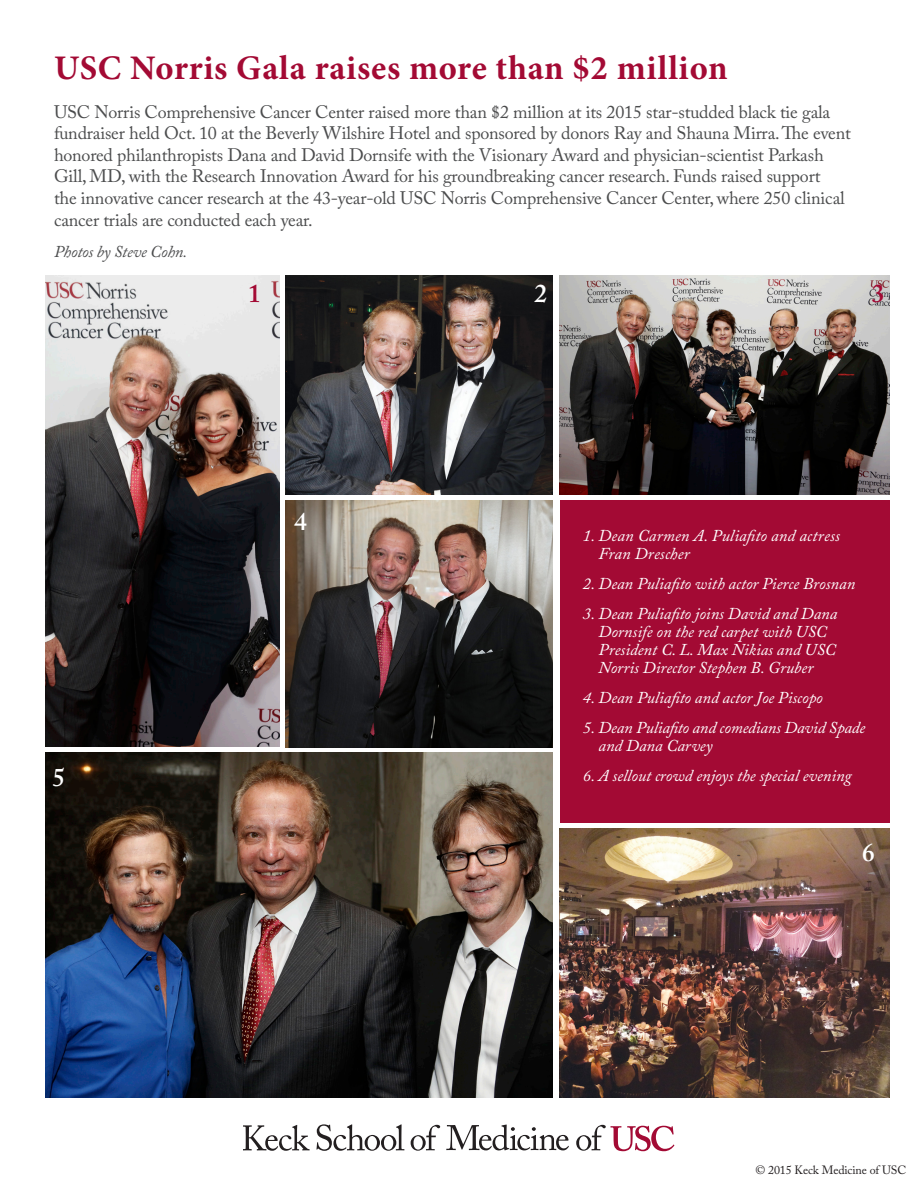
<style>
.page{position:relative;width:918px;height:1188px;background:#fff}
.page>*{position:absolute;margin:0;border:0;box-sizing:border-box;transform-origin:0 0}
.t1{font:700 34.5px "Minion Pro";letter-spacing:.02em;color:#a30a34}
.t2{font:600 25.5px "Adobe Caslon Pro";color:#fff}
.t3{font:600 25.5px "Adobe Caslon Pro";color:#a30a34}
.t4{font:18px/21.6px "Adobe Caslon Pro";letter-spacing:-.01em;color:#4b4c4d}
.t5{font:italic 16.5px/18px "Adobe Caslon Pro";color:#fff}
.t6{font:italic 16.5px "Adobe Caslon Pro";letter-spacing:-.01em;color:#4b4c4d}
.t7{font:12px "Adobe Caslon Pro";letter-spacing:-.01em;color:#231f20}
</style>
<div class="page">
<div style="left:560px;top:500px;width:329px;height:323px;background:#a30a34"></div>
<img style="left:45px;top:752px;width:508px;height:346px">
<img style="left:560px;top:275px;width:330px;height:220px">
<img style="left:45px;top:275px;width:234px;height:472px">
<img style="left:285px;top:275px;width:268px;height:220px">
<img style="left:285px;top:500px;width:268px;height:247px">
<svg style="left:316px;top:1124px;width:88px;height:27px"></svg>
<svg style="left:243px;top:1125px;width:67px;height:26px"></svg>
<svg style="left:411px;top:1125px;width:29px;height:26px"></svg>
<svg style="left:446px;top:1125px;width:123px;height:26px"></svg>
<svg style="left:576px;top:1125px;width:98px;height:26px"></svg>
<img style="left:560px;top:828px;width:329px;height:270px">
<p class="t1" style="left:54px;top:44px;width:675px">USC Norris Gala raises more than $2 million</p>
<p class="t4" style="left:54px;top:101px;width:798px">USC Norris Comprehensive Cancer Center raised more than $2 million at its 2015 star-studded black tie gala fundraiser held Oct. 10 at the Beverly Wilshire Hotel and sponsored by donors Ray and Shauna Mirra. The event honored philanthropists Dana and David Dornsife with the Visionary Award and physician-scientist Parkash Gill, MD, with the Research Innovation Award for his groundbreaking cancer research. Funds raised support<br>the innovative cancer research at the 43-year-old USC Norris Comprehensive Cancer Center, where 250 clinical cancer trials are conducted each year.</p>
<p class="t6" style="left:54px;top:242px;width:135px">Photos by Steve Cohn.</p>
<p class="t2" style="left:53px;top:762px;width:14px">5</p>
<p class="t3" style="left:248px;top:278px;width:14px">1</p>
<p class="t2" style="left:294px;top:506px;width:14px">4</p>
<p class="t2" style="left:534px;top:279px;width:14px">2</p>
<p class="t3" style="left:872px;top:279px;width:14px">3</p>
<p class="t5" style="left:599px;top:527px;width:243px;text-indent:-16px">1. Dean Carmen A. Puliafito and actress<br>Fran Drescher</p>
<p class="t5" style="left:583px;top:575px;width:274px">2. Dean Puliafito with actor Pierce Brosnan</p>
<p class="t5" style="left:599px;top:605px;width:240px;text-indent:-16px">3. Dean Puliafito joins David and Dana Dornsife on the red carpet with USC President C. L. Max Nikias and USC Norris Director Stephen B. Gruber</p>
<p class="t5" style="left:583px;top:689px;width:241px">4. Dean Puliafito and actor Joe Piscopo</p>
<p class="t5" style="left:599px;top:719px;width:268px;text-indent:-16px">5. Dean Puliafito and comedians David Spade and Dana Carvey</p>
<p class="t5" style="left:583px;top:767px;width:270px">6. A sellout crowd enjoys the special evening</p>
<p class="t2" style="left:862px;top:837px;width:14px">6</p>
<p class="t7" style="left:755px;top:1163px;width:152px">© 2015 Keck Medicine of USC</p>
</div>
